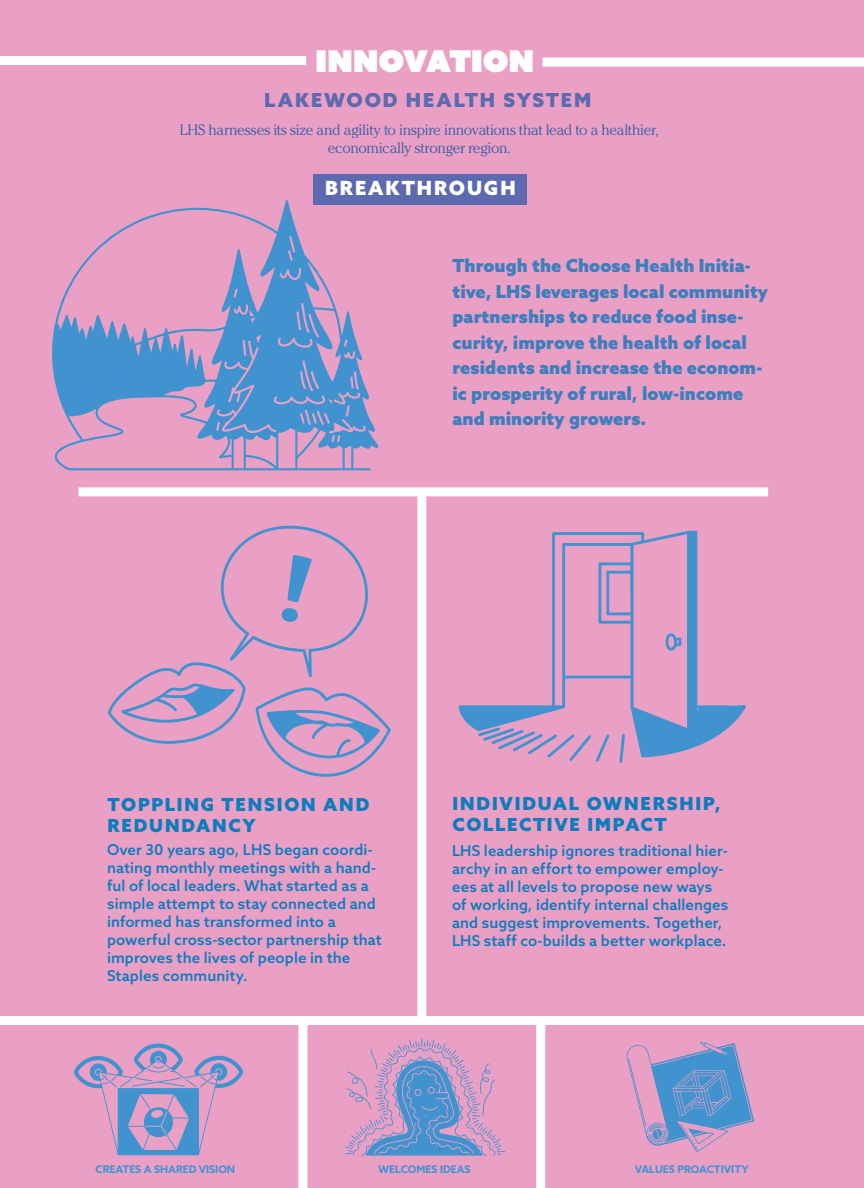
<style>
.page{position:relative;width:864px;height:1188px;background:#eaa0c5}
.page>*{position:absolute;margin:0;border:0;box-sizing:border-box;transform-origin:0 0}
.t1{font:30px "Azo Sans Uber";letter-spacing:.005em;color:#fff}
.t2{font:900 19.5px "Azo Sans";letter-spacing:.09em;color:#5e6ab0}
.t3{font:900 19.5px "Azo Sans";letter-spacing:.1em;color:#fff}
.t4{font:900 18px/25.5px "Azo Sans";color:#3f7ebc}
.t5{font:900 18px/21px "Azo Sans";letter-spacing:.095em;color:#0d7cbd}
.t6{font:500 15px/18px "Azo Sans";letter-spacing:.005em;color:#0d7cbd}
.t7{font:300 15px "Cheltenham";letter-spacing:-.02em;color:#395ea5}
.t8{font:700 10.5px "Azo Sans";color:#4193cf}
</style>
<div class="page">
<div style="left:542px;top:58px;width:322px;height:9px;background:#fff"></div>
<div style="left:0;top:56px;width:306px;height:9px;background:#fff"></div>
<div style="left:298px;top:1017px;width:9px;height:171px;background:#fff"></div>
<div style="left:536px;top:1017px;width:9px;height:171px;background:#fff"></div>
<div style="left:417px;top:489px;width:9px;height:531px;background:#fff"></div>
<div style="left:79px;top:487px;width:689px;height:9px;background:#fff"></div>
<div style="left:0;top:1016px;width:864px;height:9px;background:#fff"></div>
<div style="left:313px;top:174px;width:214px;height:30px;background:#5e6ab0"></div>
<svg style="left:52px;top:200px;width:327px;height:270px"></svg>
<svg style="left:108px;top:525px;width:283px;height:252px"></svg>
<svg style="left:619px;top:757px;width:4px;height:6px"></svg>
<svg style="left:548px;top:757px;width:52px;height:5px"></svg>
<svg style="left:459px;top:531px;width:287px;height:226px"></svg>
<svg style="left:74px;top:1043px;width:169px;height:112px"></svg>
<svg style="left:344px;top:1038px;width:161px;height:118px"></svg>
<svg style="left:626px;top:1042px;width:128px;height:110px"></svg>
<p class="t1" style="left:315px;top:41px;width:220px">INNOVATION</p>
<p class="t2" style="left:264px;top:87px;width:328px">LAKEWOOD HEALTH SYSTEM</p>
<p class="t7" style="left:180px;top:121px;width:480px">LHS harnesses its size and agility to inspire innovations that lead to a healthier,</p>
<p class="t7" style="left:328px;top:139px;width:185px">economically stronger region.</p>
<p class="t3" style="left:325px;top:175px;width:192px">BREAKTHROUGH</p>
<p class="t4" style="left:452px;top:252px;width:317px">Through the Choose Health Initia&shy;tive, LHS leverages local community partnerships to reduce food inse&shy;curity, improve the health of local residents and increase the econom&shy;ic prosperity of rural, low-income and minority growers.</p>
<p class="t5" style="left:108px;top:794px;width:263px">TOPPLING TENSION AND<br>REDUNDANCY</p>
<p class="t6" style="left:107px;top:840px;width:276px">Over 30 years ago, LHS began coordi&shy;nating monthly meetings with a hand&shy;ful of local leaders. What started as a simple attempt to stay connected and informed has transformed into a powerful cross-sector partnership that improves the lives of people in the Staples community.</p>
<p class="t5" style="left:452px;top:792px;width:270px">INDIVIDUAL OWNERSHIP,<br>COLLECTIVE IMPACT</p>
<p class="t6" style="left:452px;top:841px;width:278px">LHS leadership ignores traditional hier&shy;archy in an effort to empower employ&shy;ees at all levels to propose new ways of working, identify internal challenges and suggest improvements. Together, LHS staff co-builds a better workplace.</p>
<p class="t8" style="left:96px;top:1162px;width:141px">CREATES A SHARED VISION</p>
<p class="t8" style="left:378px;top:1162px;width:94px">WELCOMES IDEAS</p>
<p class="t8" style="left:635px;top:1162px;width:115px">VALUES PROACTIVITY</p>
</div>
